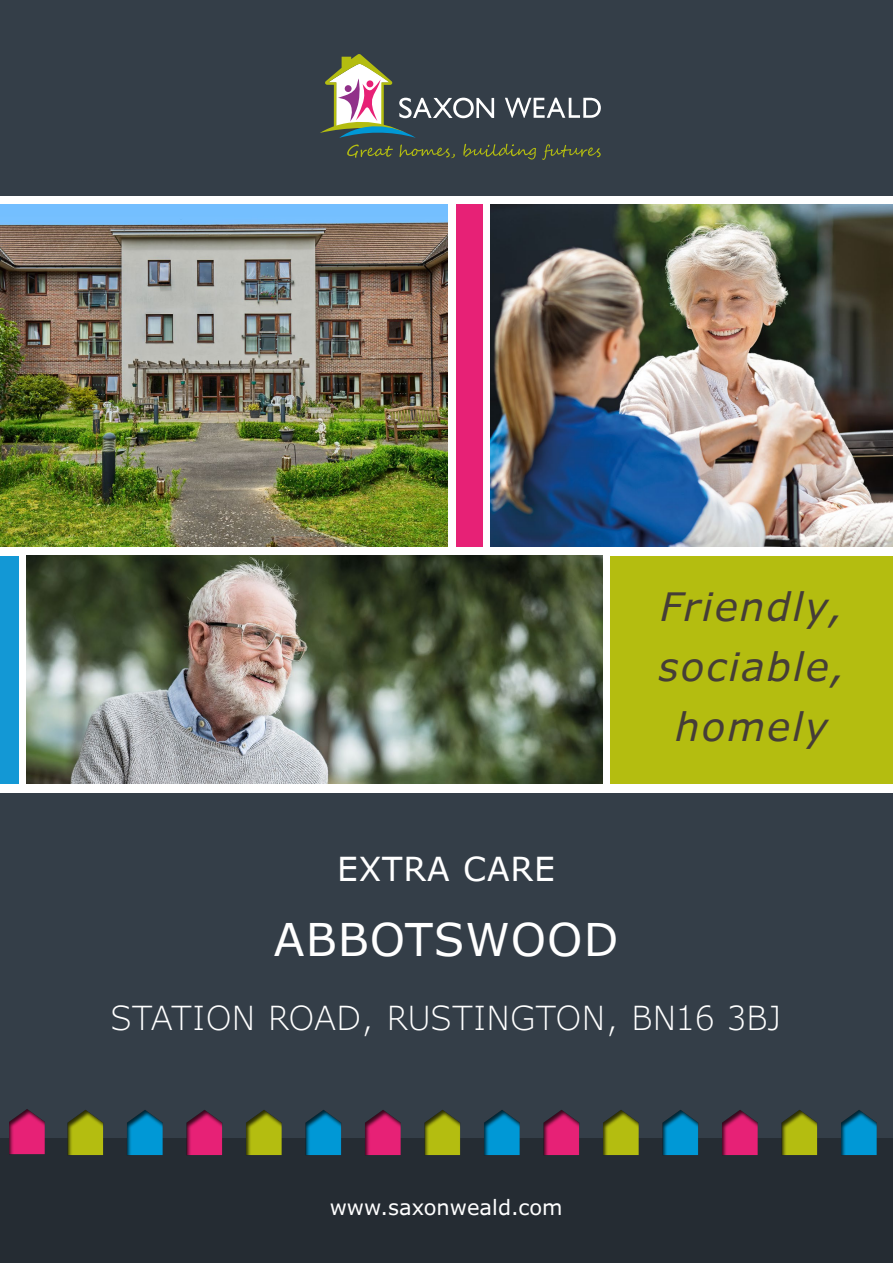
<style>
.page{position:relative;width:893px;height:1263px;background:#fff}
.page>*{position:absolute;margin:0;border:0;box-sizing:border-box;transform-origin:0 0}
.t1{font:45px "Verdana Pro";letter-spacing:.025em;color:#fff}
.t2{font:italic 39px/60px "Verdana Pro";letter-spacing:.05em;color:#453d37;text-align:center}
.t3{font:300 33px "Verdana Pro";letter-spacing:.025em;color:#fff}
.t4{font:33px "Verdana Pro";letter-spacing:.025em;color:#fff}
.t5{font:21px "Verdana Pro";color:#fff}
</style>
<div class="page">
<div style="left:0;top:793px;width:893px;height:470px;background:#343e48"></div>
<div style="left:0;top:1138px;width:893px;height:125px;background:#252c33"></div>
<div style="left:0;top:0;width:893px;height:196px;background:#343e48"></div>
<div style="left:0;top:1097px;width:57px;height:59px;background:#000;opacity:.75"></div>
<div style="left:53px;top:1098px;width:62px;height:59px;background:#000;opacity:.75"></div>
<div style="left:113px;top:1098px;width:62px;height:59px;background:#000;opacity:.75"></div>
<div style="left:172px;top:1098px;width:62px;height:59px;background:#000;opacity:.75"></div>
<div style="left:232px;top:1098px;width:63px;height:59px;background:#000;opacity:.75"></div>
<div style="left:291px;top:1098px;width:62px;height:59px;background:#000;opacity:.75"></div>
<div style="left:351px;top:1098px;width:63px;height:59px;background:#000;opacity:.75"></div>
<div style="left:410px;top:1098px;width:63px;height:59px;background:#000;opacity:.75"></div>
<div style="left:470px;top:1098px;width:63px;height:59px;background:#000;opacity:.75"></div>
<div style="left:529px;top:1098px;width:63px;height:59px;background:#000;opacity:.75"></div>
<div style="left:589px;top:1098px;width:61px;height:59px;background:#000;opacity:.75"></div>
<div style="left:648px;top:1098px;width:63px;height:59px;background:#000;opacity:.75"></div>
<div style="left:707px;top:1098px;width:63px;height:59px;background:#000;opacity:.75"></div>
<div style="left:767px;top:1098px;width:63px;height:59px;background:#000;opacity:.75"></div>
<div style="left:826px;top:1098px;width:63px;height:59px;background:#000;opacity:.75"></div>
<img style="left:0;top:204px;width:447px;height:343px">
<img style="left:490px;top:204px;width:403px;height:342px">
<div style="left:456px;top:204px;width:26px;height:343px;background:#e72176"></div>
<div style="left:610px;top:556px;width:283px;height:228px;background:#b4bd10"></div>
<img style="left:26px;top:556px;width:576px;height:227px">
<div style="left:0;top:556px;width:18px;height:228px;background:#1398d5"></div>
<svg style="left:347px;top:145px;width:46px;height:13px"></svg>
<svg style="left:399px;top:145px;width:56px;height:13px"></svg>
<svg style="left:463px;top:144px;width:73px;height:15px"></svg>
<svg style="left:542px;top:144px;width:59px;height:16px"></svg>
<svg style="left:320px;top:54px;width:174px;height:84px"></svg>
<svg style="left:505px;top:98px;width:96px;height:20px"></svg>
<p class="t2" style="left:659px;top:577px;width:188px">Friendly, sociable, homely</p>
<p class="t4" style="left:337px;top:848px;width:219px">EXTRA CARE</p>
<h1 class="t1" style="left:274px;top:911px;width:346px">ABBOTSWOOD</h1>
<p class="t3" style="left:111px;top:995px;width:671px">STATION ROAD, RUSTINGTON, BN16 3BJ</p>
<p class="t5" style="left:330px;top:1194px;width:234px">www.saxonweald.com</p>
</div>
